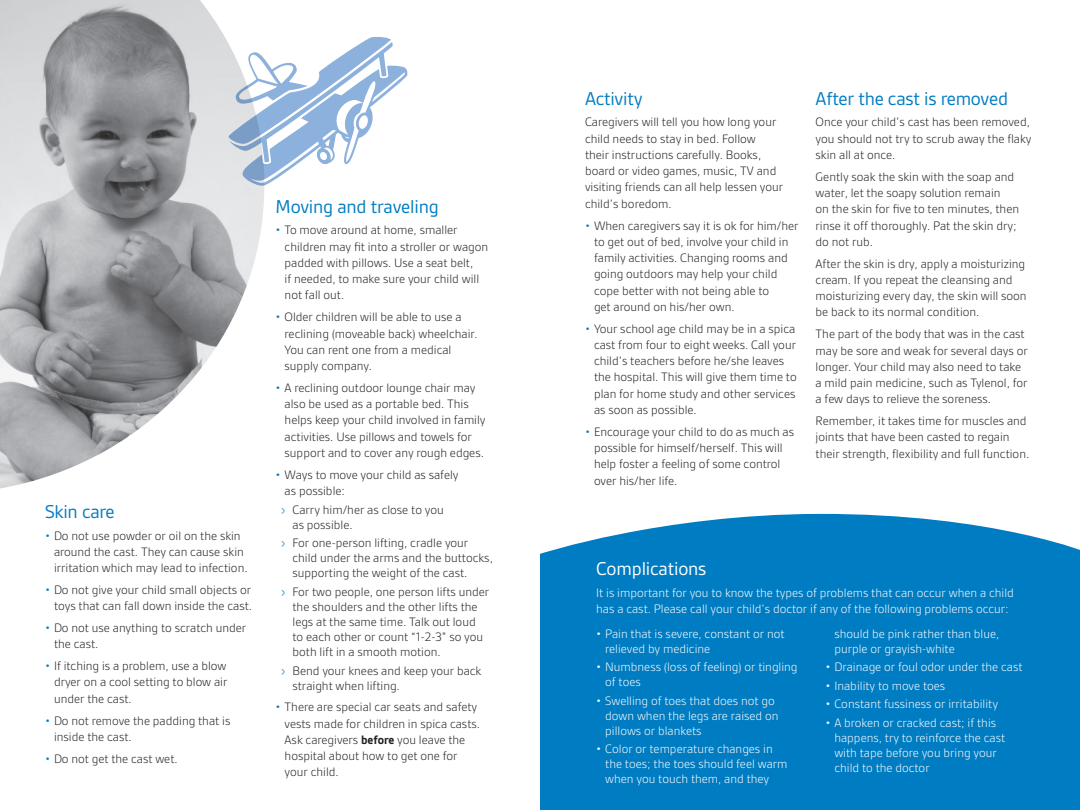
<style>
.page{position:relative;width:1080px;height:810px;background:#fff}
.page>*{position:absolute;margin:0;border:0;box-sizing:border-box;transform-origin:0 0}
.t1{font:20px "Gesta";letter-spacing:-.01em;color:#007cc2}
.t2{font:20px "Gesta";letter-spacing:-.01em;color:#fff}
.t3{font:300 13.12px/16.2px "Gesta";color:#231f20}
.t4{font:300 13.12px/15px "Gesta";color:#fff}
.s1{color:#007cc2}
.s2{font-weight:700}
</style>
<div class="page">
<div style="left:540px;top:514px;width:540px;height:296px;background:#007cc2"></div>
<img style="left:0;top:0;width:264px;height:488px">
<svg style="left:229px;top:37px;width:179px;height:149px"></svg>
<h1 class="t1" style="left:45px;top:501px;width:71px">Skin care</h1>
<p class="t3" style="left:54px;top:527px;width:195px;text-indent:-9px"><span class="s1">•</span> Do not use powder or oil on the skin around the cast. They can cause skin irritation which may lead to infection.</p>
<p class="t3" style="left:45px;top:582px;width:209px;text-align:right"><span class="s1">•</span> Do not give your child small objects or toys that can fall down inside the cast.</p>
<p class="t3" style="left:54px;top:620px;width:194px;text-indent:-9px"><span class="s1">•</span> Do not use anything to scratch under the cast.</p>
<p class="t3" style="left:54px;top:658px;width:175px;text-align:justify;text-indent:-9px"><span class="s1">•</span> If itching is a problem, use a blow dryer on a cool setting to blow air under the cast.</p>
<p class="t3" style="left:54px;top:712px;width:178px;text-indent:-9px"><span class="s1">•</span> Do not remove the padding that is inside the cast.</p>
<p class="t3" style="left:45px;top:750px;width:134px"><span class="s1">•</span> Do not get the cast wet.</p>
<h1 class="t1" style="left:276px;top:195px;width:165px">Moving and traveling</h1>
<p class="t3" style="left:285px;top:222px;width:205px;text-indent:-9px"><span class="s1">•</span> To move around at home, smaller children may fit into a stroller or wagon padded with pillows. Use a seat belt,<br>if needed, to make sure your child will not fall out.</p>
<p class="t3" style="left:285px;top:309px;width:194px;text-indent:-9px"><span class="s1">•</span> Older children will be able to use a reclining (moveable back) wheelchair.<br>You can rent one from a medical supply company.</p>
<p class="t3" style="left:285px;top:380px;width:202px;text-indent:-9px"><span class="s1">•</span> A reclining outdoor lounge chair may also be used as a portable bed. This helps keep your child involved in family activities. Use pillows and towels for support and to cover any rough edges.</p>
<p class="t3" style="left:285px;top:467px;width:175px;text-indent:-9px"><span class="s1">•</span> Ways to move your child as safely as possible:</p>
<p class="t3" style="left:293px;top:502px;width:153px;line-height:15px;text-indent:-11px"><span class="s1">›</span> Carry him/her as close to you as possible.</p>
<p class="t3" style="left:293px;top:536px;width:202px;line-height:15px;text-indent:-11px"><span class="s1">›</span> For one-person lifting, cradle your child under the arms and the buttocks, supporting the weight of the cast.</p>
<p class="t3" style="left:293px;top:584px;width:198px;line-height:15px;text-indent:-11px"><span class="s1">›</span> For two people, one person lifts under the shoulders and the other lifts the legs at the same time. Talk out loud to each other or count “1-2-3” so you both lift in a smooth motion.</p>
<p class="t3" style="left:293px;top:663px;width:190px;line-height:15px;text-indent:-11px"><span class="s1">›</span> Bend your knees and keep your back straight when lifting.</p>
<p class="t3" style="left:285px;top:699px;width:197px;text-indent:-9px"><span class="s1">•</span> There are special car seats and safety vests made for children in spica casts.<br>Ask caregivers <span class="s2">before</span> you leave the hospital about how to get one for your child.</p>
<h1 class="t1" style="left:585px;top:87px;width:59px">Activity</h1>
<p class="t3" style="left:585px;top:114px;width:200px">Caregivers will tell you how long your child needs to stay in bed. Follow<br>their instructions carefully. Books, board or video games, music, TV and visiting friends can all help lessen your child’s boredom.</p>
<p class="t3" style="left:594px;top:217px;width:206px;text-indent:-9px"><span class="s1">•</span> When caregivers say it is ok for him/her to get out of bed, involve your child in family activities. Changing rooms and going outdoors may help your child cope better with not being able to<br>get around on his/her own.</p>
<p class="t3" style="left:594px;top:320px;width:204px;text-indent:-9px"><span class="s1">•</span> Your school age child may be in a spica cast from four to eight weeks. Call your child’s teachers before he/she leaves the hospital. This will give them time to plan for home study and other services as soon as possible.</p>
<p class="t3" style="left:594px;top:424px;width:202px;text-indent:-9px"><span class="s1">•</span> Encourage your child to do as much as possible for himself/herself. This will help foster a feeling of some control over his/her life.</p>
<h1 class="t1" style="left:816px;top:87px;width:194px">After the cast is removed</h1>
<p class="t3" style="left:816px;top:114px;width:217px">Once your child’s cast has been removed, you should not try to scrub away the flaky skin all at once.</p>
<p class="t3" style="left:816px;top:169px;width:205px">Gently soak the skin with the soap and water, let the soapy solution remain<br>on the skin for five to ten minutes, then rinse it off thoroughly. Pat the skin dry; do not rub.</p>
<p class="t3" style="left:816px;top:255px;width:213px">After the skin is dry, apply a moisturizing cream. If you repeat the cleansing and moisturizing every day, the skin will soon be back to its normal condition.</p>
<p class="t3" style="left:816px;top:326px;width:214px">The part of the body that was in the cast may be sore and weak for several days or longer. Your child may also need to take a mild pain medicine, such as Tylenol, for a few days to relieve the soreness.</p>
<p class="t3" style="left:816px;top:413px;width:215px">Remember, it takes time for muscles and joints that have been casted to regain their strength, flexibility and full function.</p>
<h1 class="t2" style="left:596px;top:558px;width:112px">Complications</h1>
<p class="t4" style="left:596px;top:585px;width:419px;line-height:16.2px">It is important for you to know the types of problems that can occur when a child has a cast. Please call your child’s doctor if any of the following problems occur:</p>
<p class="t4" style="left:605px;top:626px;width:181px;text-indent:-9px">• Pain that is severe, constant or not relieved by medicine</p>
<p class="t4" style="left:605px;top:660px;width:194px;text-indent:-9px">• Numbness (loss of feeling) or tingling of toes</p>
<p class="t4" style="left:605px;top:693px;width:175px;text-indent:-9px">• Swelling of toes that does not go down when the legs are raised on pillows or blankets</p>
<p class="t4" style="left:605px;top:742px;width:184px;text-indent:-9px">• Color or temperature changes in the toes; the toes should feel warm when you touch them, and they</p>
<p class="t4" style="left:834px;top:626px;width:167px">should be pink rather than blue, purple or grayish-white</p>
<p class="t4" style="left:825px;top:660px;width:199px">• Drainage or foul odor under the cast</p>
<p class="t4" style="left:825px;top:678px;width:121px">• Inability to move toes</p>
<p class="t4" style="left:825px;top:697px;width:174px">• Constant fussiness or irritability</p>
<p class="t4" style="left:834px;top:715px;width:172px;text-indent:-9px">• A broken or cracked cast; if this happens, try to reinforce the cast with tape before you bring your child to the doctor</p>
</div>
